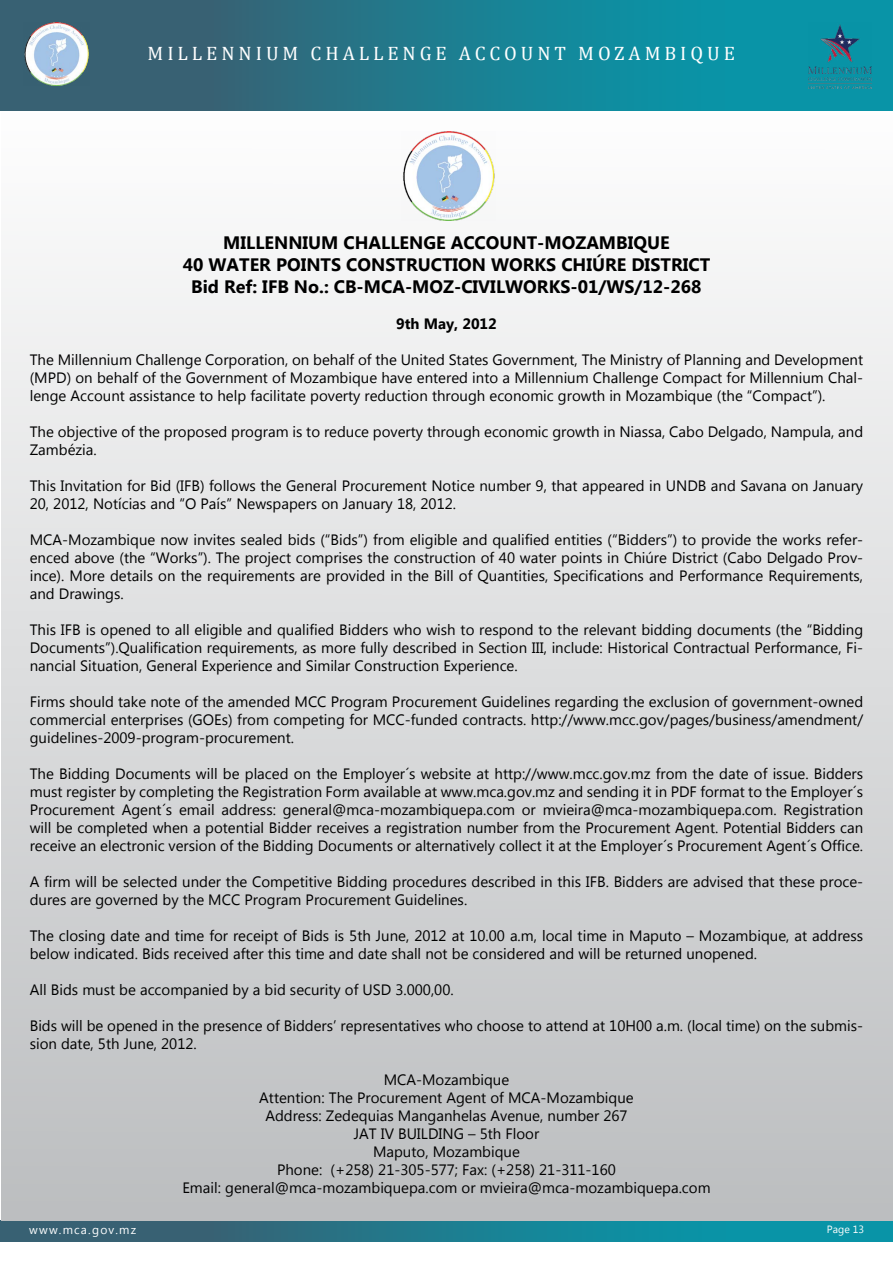
<style>
.page{position:relative;width:893px;height:1263px;background:#fff}
.page>*{position:absolute;margin:0;border:0;box-sizing:border-box;transform-origin:0 0}
.t1{font:19.5px "Cambria";letter-spacing:.2em;color:#fff}
.t2{font:700 18px/21.6px "Lao UI";color:#000;text-align:center}
.t3{font:15px/18px "Lao UI";color:#000;text-align:justify}
.t4{font:700 15px "Lao UI";color:#000}
.t5{font:12px "Lao UI";letter-spacing:.1em;color:#fff}
.t6{font:10.5px "Lao UI";color:#fff}
</style>
<div class="page">
<div style="left:0;top:0;width:893px;height:111px;background:linear-gradient(to right,#3f596b,#009eb1)"></div>
<img style="left:23px;top:23px;width:66px;height:62px">
<img style="left:809px;top:23px;width:63px;height:65px">
<div style="left:0;top:1220px;width:893px;height:22px;background:linear-gradient(to right,#3f596b,#009eb1)"></div>
<div style="left:1px;top:111px;width:891px;height:1110px;background:linear-gradient(to bottom,#fefefe,#bbbdbf)"></div>
<img style="left:402px;top:131px;width:93px;height:89px">
<h1 class="t1" style="left:148px;top:42px;width:589px">MILLENNIUM CHALLENGE ACCOUNT MOZAMBIQUE</h1>
<p class="t2" style="left:183px;top:231px;width:529px">MILLENNIUM CHALLENGE ACCOUNT-MOZAMBIQUE<br>40 WATER POINTS CONSTRUCTION WORKS CH IÚRE DISTRICT<br>Bid Ref: IFB No.: CB-MCA-MOZ-CIVILWORKS-01/WS/12-268</p>
<p class="t4" style="left:396px;top:313px;width:102px">9th May, 2012</p>
<p class="t3" style="left:30px;top:350px;width:835px">The Millennium Challenge Corporation, on behalf of the United States Government, The Ministry of Planning and Development (MPD) on behalf of the Government of Mozambique have entered into a Millennium Challenge Compact for Millennium Chal&shy;lenge Account assistance to help facilitate poverty reduction through economic growth in Mozambique (the “Compact”).</p>
<p class="t3" style="left:30px;top:422px;width:835px">The objective of the proposed program is to reduce poverty through economic growth in Niassa, Cabo Delgado, Nampula, and<br>Zambézia.</p>
<p class="t3" style="left:30px;top:476px;width:835px">This Invitation for Bid (IFB) follows the General Procurement Notice number 9, that appeared in UNDB and Savana on January<br>20, 2012, Notícias and “O País” Newspapers on January 18, 2012.</p>
<p class="t3" style="left:30px;top:530px;width:835px">MCA-Mozambique now invites sealed bids (“Bids”) from eligible and qualified entities (“Bidders”) to provide the works refer&shy;enced above (the “Works”). The project comprises the construction of 40 water points in Chiúre District (Cabo Delgado Prov&shy;ince). More details on the requirements are provided in the Bill of Quantities, Specifications and Performance Requirements, and Drawings.</p>
<p class="t3" style="left:30px;top:620px;width:835px">This IFB is opened to all eligible and qualified Bidders who wish to respond to the relevant bidding documents (the “Bidding Documents”).Qualification requirements, as more fully described in Section III, include: Historical Contractual Performance, Fi&shy;nancial Situation, General Experience and Similar Construction Experience.</p>
<p class="t3" style="left:30px;top:692px;width:835px">Firms should take note of the amended MCC Program Procurement Guidelines regarding the exclusion of government-owned commercial enterprises (GOEs) from competing for MCC-funded contracts. http://www.mcc.gov/pages/business/amendment/ guidelines-2009-program-procurement.</p>
<p class="t3" style="left:30px;top:764px;width:835px">The Bidding Documents will be placed on the Employer´s website at http://www.mcc.gov.mz from the date of issue. Bidders must register by completing the Registration Form available at www.mca.gov.mz and sending it in PDF format to the Employer´s Procurement Agent´s email address: general@mca-mozambiquepa.com or mvieira@mca-mozambiquepa.com. Registration will be completed when a potential Bidder receives a registration number from the Procurement Agent. Potential Bidders can receive an electronic version of the Bidding Documents or alternatively collect it at the Employer´s Procurement Agent´s Office.</p>
<p class="t3" style="left:30px;top:872px;width:835px">A firm will be selected under the Competitive Bidding procedures described in this IFB. Bidders are advised that these proce&shy;dures are governed by the MCC Program Procurement Guidelines.</p>
<p class="t3" style="left:30px;top:926px;width:835px">The closing date and time for receipt of Bids is 5th June, 2012 at 10.00 a.m, local time in Maputo – Mozambique, at address below indicated. Bids received after this time and date shall not be considered and will be returned unopened.</p>
<p class="t3" style="left:30px;top:980px;width:425px">All Bids must be accompanied by a bid security of USD 3.000,00.</p>
<p class="t3" style="left:30px;top:1016px;width:835px">Bids will be opened in the presence of Bidders’ representatives who choose to attend at 10H00 a.m. (local time) on the submis&shy;sion date, 5th June, 2012.</p>
<p class="t3" style="left:182px;top:1070px;width:530px;text-align:center">MCA-Mozambique<br>Attention: The Procurement Agent of MCA-Mozambique<br>Address: Zedequias Manganhelas Avenue, number 267<br>JAT IV BUILDING – 5th Floor<br>Maputo, Mozambique<br>Phone: (+258) 21-305-577; Fax: (+258) 21-311-160<br>Email: general@mca-mozambiquepa.com or mvieira@mca-mozambiquepa.com</p>
<p class="t6" style="left:827px;top:1222px;width:39px">Page 13</p>
<p class="t5" style="left:29px;top:1222px;width:109px">www.mca.gov.mz</p>
</div>
